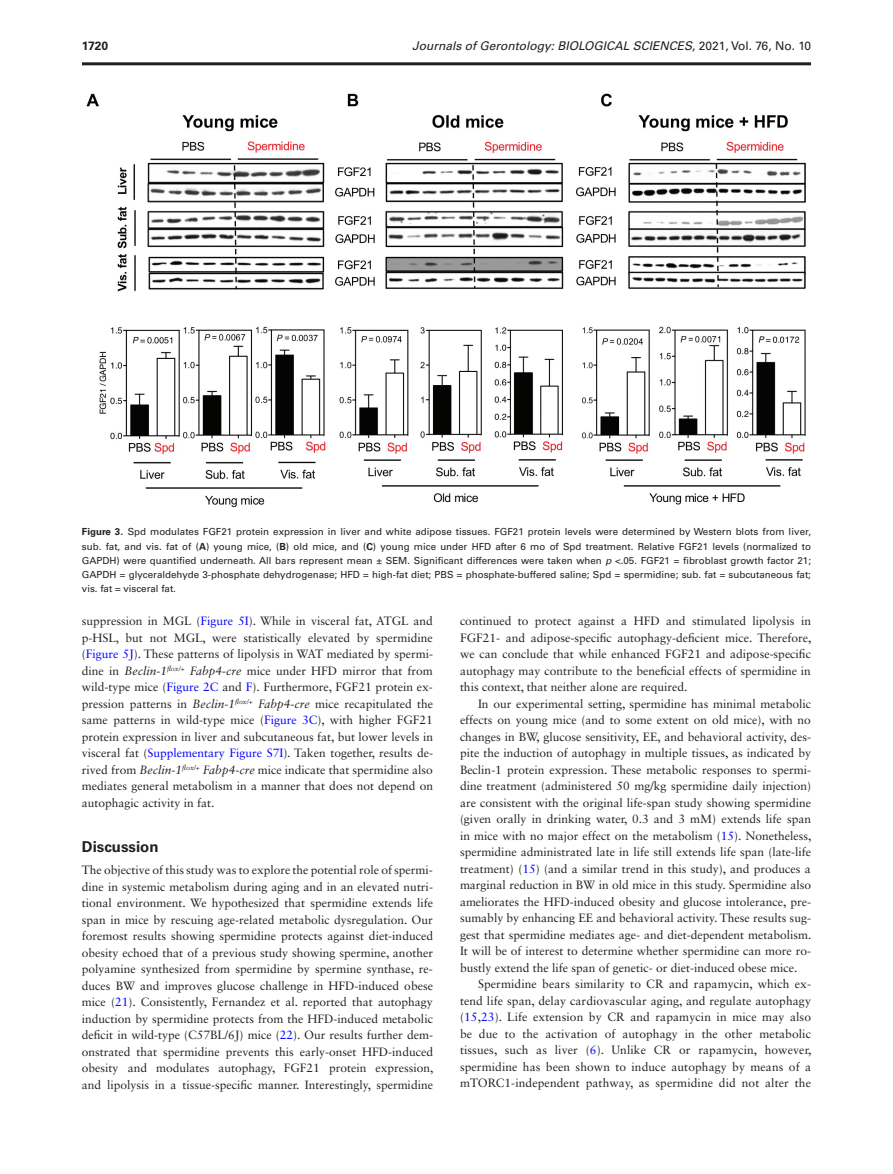
<style>
.page{position:relative;width:893px;height:1174px;background:#fff}
.page>*{position:absolute;margin:0;border:0;box-sizing:border-box;transform-origin:0 0}
.t1{font:700 15px "Univers LT Std";color:#231f20}
.t2{font:12px/16.5px "Sabon LT Std";color:#231f20;text-align:justify}
.t3{font:italic 12px "Univers LT Std";color:#231f20}
.t4{font:700 12px "Univers LT Std";color:#231f20}
.t5{font:9.75px/14.2px "Univers LT Std";color:#231f20;text-align:justify}
.s1{font-style:normal}
.s2{font-weight:700}
.s3{font-style:italic}
.s4{color:#00f}
</style>
<div class="page">
<img style="left:86px;top:93px;width:720px;height:415px">
<hr style="left:82px;top:62px;width:729px;height:3px;background:#231f20">
<p class="t4" style="left:82px;top:39px;width:28px">1720</p>
<p class="t3" style="left:412px;top:39px;width:400px">Journals of Gerontology: BIOLOGICAL SCIENCES<span class="s1">, 2021, Vol. 76, No. 10</span></p>
<p class="t5" style="left:82px;top:525px;width:731px"><span class="s2">Figure 3.</span> Spd modulates FGF21 protein expression in liver and white adipose tissues. FGF21 protein levels were determined by Western blots from liver, sub. fat, and vis. fat of (<span class="s2">A</span>) young mice, (<span class="s2">B</span>) old mice, and (<span class="s2">C</span>) young mice under HFD after 6 mo of Spd treatment. Relative FGF21 levels (normalized to GAPDH) were quantified underneath. All bars represent mean ± SEM. Significant differences were taken when <span class="s3">p</span> &lt;.05. FGF21 = fibroblast growth factor 21; GAPDH = glyceraldehyde 3-phosphate dehydrogenase; HFD = high-fat diet; PBS = phosphate-buffered saline; Spd = spermidine; sub. fat = subcutaneous fat; vis. fat = visceral fat.</p>
<p class="t2" style="left:82px;top:612px;width:353px">suppression in MGL (<span class="s4">Figure 5I</span>). While in visceral fat, ATGL and p-HSL, but not MGL, were statistically elevated by spermidine (<span class="s4">Figure 5J</span>). These patterns of lipolysis in WAT mediated by spermi&shy;dine in <span class="s3">Beclin-1</span><sup>flox/+</sup> <span class="s3">Fabp4-cre</span> mice under HFD mirror that from wild-type mice (<span class="s4">Figure 2C</span> and <span class="s4">F</span>). Furthermore, FGF21 protein ex&shy;pression patterns in <span class="s3">Beclin-1</span><sup>flox/+</sup> <span class="s3">Fabp4-cre</span> mice recapitulated the same patterns in wild-type mice (<span class="s4">Figure 3C</span>), with higher FGF21 protein expression in liver and subcutaneous fat, but lower levels in visceral fat (<span class="s4">Supplementary Figure S7I</span>). Taken together, results de&shy;rived from <span class="s3">Beclin-1</span><sup>flox/+</sup> <span class="s3">Fabp4-cre</span> mice indicate that spermidine also mediates general metabolism in a manner that does not depend on autophagic activity in fat.</p>
<p class="t1" style="left:82px;top:837px;width:78px">Discussion</p>
<p class="t2" style="left:82px;top:861px;width:353px">The objective of this study was to explore the potential role of spermi&shy;dine in systemic metabolism during aging and in an elevated nutri&shy;tional environment. We hypothesized that spermidine extends life span in mice by rescuing age-related metabolic dysregulation. Our foremost results showing spermidine protects against diet-induced obesity echoed that of a previous study showing spermine, another polyamine synthesized from spermidine by spermine synthase, re&shy;duces BW and improves glucose challenge in HFD-induced obese mice (<span class="s4">21</span>). Consistently, Fernandez et al. reported that autophagy induction by spermidine protects from the HFD-induced metabolic deficit in wild-type (C57BL/6J) mice (<span class="s4">22</span>). Our results further dem&shy;onstrated that spermidine prevents this early-onset HFD-induced obesity and modulates autophagy, FGF21 protein expression, and lipolysis in a tissue-specific manner. Interestingly, spermidine</p>
<p class="t2" style="left:460px;top:612px;width:353px">continued to protect against a HFD and stimulated lipolysis in FGF21- and adipose-specific autophagy-deficient mice. Therefore, we can conclude that while enhanced FGF21 and adipose-specific autophagy may contribute to the beneficial effects of spermidine in this context, that neither alone are required.</p>
<p class="t2" style="left:460px;top:695px;width:353px;text-indent:18px">In our experimental setting, spermidine has minimal metabolic effects on young mice (and to some extent on old mice), with no changes in BW, glucose sensitivity, EE, and behavioral activity, des&shy;pite the induction of autophagy in multiple tissues, as indicated by Beclin-1 protein expression. These metabolic responses to spermi&shy;dine treatment (administered 50 mg/kg spermidine daily injection) are consistent with the original life-span study showing spermidine (given orally in drinking water, 0.3 and 3 mM) extends life span in mice with no major effect on the metabolism (<span class="s4">15</span>). Nonetheless, spermidine administrated late in life still extends life span (late-life treatment) (<span class="s4">15</span>) (and a similar trend in this study), and produces a marginal reduction in BW in old mice in this study. Spermidine also ameliorates the HFD-induced obesity and glucose intolerance, pre&shy;sumably by enhancing EE and behavioral activity. These results sug&shy;gest that spermidine mediates age- and diet-dependent metabolism.<br>It will be of interest to determine whether spermidine can more ro&shy;bustly extend the life span of genetic- or diet-induced obese mice.</p>
<p class="t2" style="left:460px;top:975px;width:353px;text-indent:18px">Spermidine bears similarity to CR and rapamycin, which ex&shy;tend life span, delay cardiovascular aging, and regulate autophagy (<span class="s4">15</span>,<span class="s4">23</span>). Life extension by CR and rapamycin in mice may also be due to the activation of autophagy in the other metabolic tissues, such as liver (<span class="s4">6</span>). Unlike CR or rapamycin, however, spermidine has been shown to induce autophagy by means of a mTORC1-independent pathway, as spermidine did not alter the</p>
</div>
